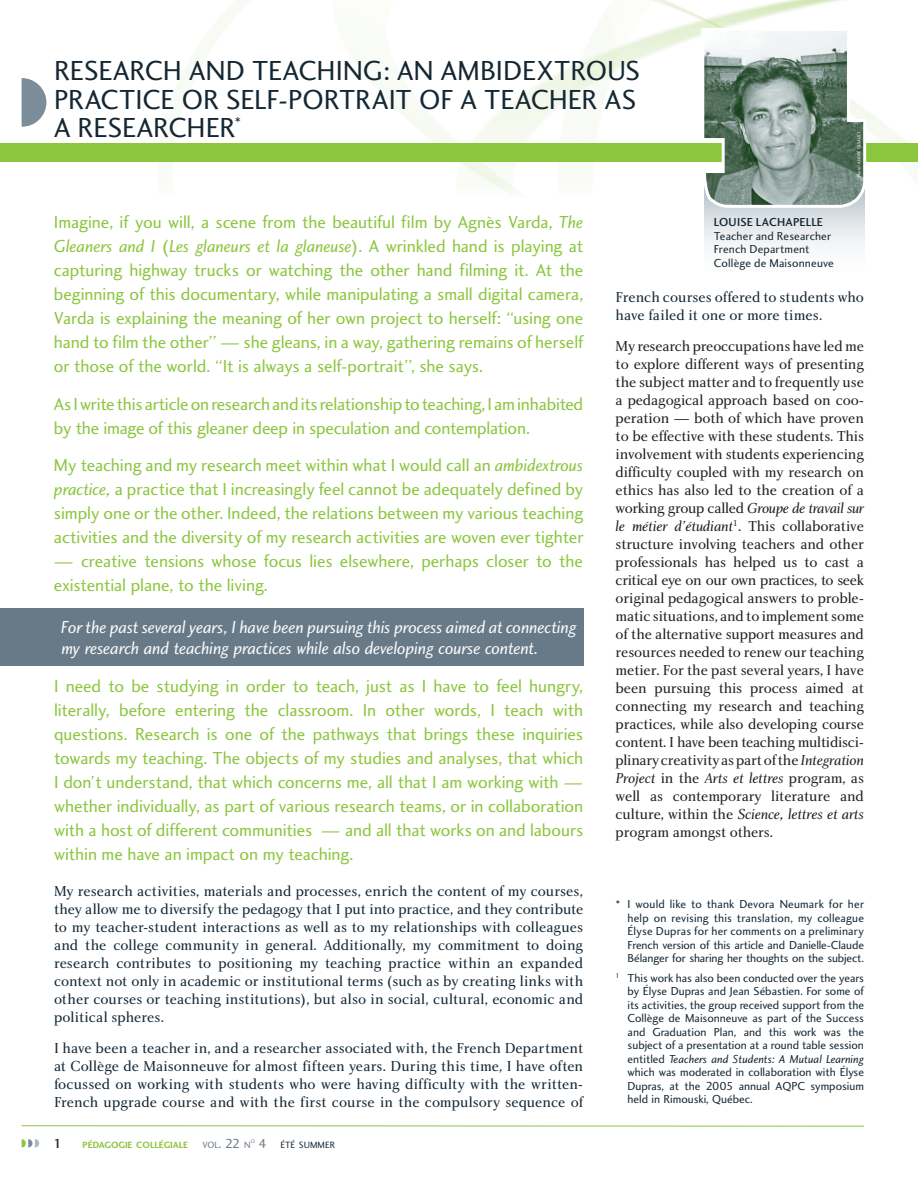
<style>
.page{position:relative;width:918px;height:1188px;background:#fff}
.page>*{position:absolute;margin:0;border:0;box-sizing:border-box;transform-origin:0 0}
.t1{font:28.5px/28.5px "Charlotte Sans Book Plain";color:#142733}
.t2{font:18px/24px "Charlotte Sans Book Plain";letter-spacing:-.01em;color:#8cc63f;text-align:justify}
.t3{font:18px/21px "Charlotte Sans Book Italic Plain";letter-spacing:-.01em;color:#f9fafb}
.t4{font:18px "Charlotte Sans Book Italic Plain";letter-spacing:-.01em;color:#8cc63f}
.t5{font:15px/18px "Charlotte Book Plain";color:#142733;text-align:justify}
.t6{font:15px/18px "Charlotte Book Plain";letter-spacing:-.01em;color:#231f20;text-align:justify}
.t7{font:15px "Charlotte Book Italic Plain";letter-spacing:-.01em;color:#231f20}
.t8{font:13.5px "Charlotte Sans Medium Plain";color:#142733}
.t9{font:12px/13.5px "Charlotte Sans Book Plain";color:#142733;text-align:justify}
.t10{font:12px "Charlotte Sans Book Italic Plain";color:#142733}
.t11{font:12px "Charlotte Sans Medium Plain";letter-spacing:.02em;color:#142733}
.t12{font:9.45px "Charlotte Sans Bold Plain";color:#8cc63f}
.t13{font:9.45px "Charlotte Sans Book Plain";color:#142733}
.t14{font:9.45px "Charlotte Sans Book Plain";color:#687a88}
.t15{font:5.55px "Charlotte Sans Book Plain";color:#687a88}
.t16{font:4.5px "Charlotte Sans Book Plain";letter-spacing:-.01em;color:#f1f7e8}
.s1{font-family:"Charlotte Sans Book Italic Plain"}
.s2{font-family:"Charlotte Sans Book Plain"}
.s3{font-size:13.5px}
.s4{font-size:13.5px;color:#687a88}
.s5{font-family:"Charlotte Book Italic Plain"}
.s6{font-family:"Charlotte Book Plain"}
</style>
<div class="page">
<img style="left:0;top:0;width:918px;height:193px">
<svg style="left:704px;top:209px;width:161px;height:38px"></svg>
<svg style="left:22px;top:78px;width:24px;height:49px"></svg>
<div style="left:0;top:144px;width:918px;height:18px;background:#8cc63f"></div>
<svg style="left:700px;top:26px;width:168px;height:183px"></svg>
<hr style="left:22px;top:1125px;width:842px;height:2px;background:#8cc63f">
<svg style="left:22px;top:1139px;width:17px;height:9px"></svg>
<div style="left:0;top:609px;width:583px;height:57px;background:#687a88"></div>
<h1 class="t1" style="left:54px;top:59px;width:588px">RESEARCH AND TEACHING: AN AMBIDEXTROUS<br>PRACTICE OR SELF-PORTRAIT OF A TEACHER AS<br>A RESEARCHER<sup>*</sup></h1>
<p class="t16" style="left:857px;top:177px;width:47px;rotate:-90deg">Photo : ANDRÉ CASAULT</p>
<p class="t2" style="left:54px;top:212px;width:531px">Imagine, if you will, a scene from the beautiful film by Agnès Varda, <span class="s1">The</span></p>
<p class="t4" style="left:54px;top:239px;width:531px">Gleaners and I <span class="s2">(</span>Les glaneurs et la glaneuse<span class="s2">). A wrinkled hand is playing at</span></p>
<p class="t2" style="left:54px;top:260px;width:531px">capturing highway trucks or watching the other hand filming it. At the beginning of this documentary, while manipulating a small digital camera, Varda is explaining the meaning of her own project to herself: ‘‘using one hand to film the other’’ — she gleans, in a way, gathering remains of herself or those of the world. ‘‘It is always a self-portrait’’, she says.</p>
<p class="t2" style="left:54px;top:393px;width:531px">As I write this article on research and its relationship to teaching, I am inhabited by the image of this gleaner deep in speculation and contemplation.</p>
<p class="t2" style="left:54px;top:455px;width:531px">My teaching and my research meet within what I would call an <span class="s1">ambidextrous practice,</span> a practice that I increasingly feel cannot be adequately defined by simply one or the other. Indeed, the relations between my various teaching activities and the diversity of my research activities are woven ever tighter</p>
<p class="t2" style="left:54px;top:551px;width:531px">— creative tensions whose focus lies elsewhere, perhaps closer to the existential plane, to the living.</p>
<p class="t3" style="left:61px;top:618px;width:517px">For the past several years, I have been pursuing this process aimed at connecting my research and teaching practices while also developing course content.</p>
<p class="t2" style="left:54px;top:675px;width:531px">I need to be studying in order to teach, just as I have to feel hungry, literally, before entering the classroom. In other words, I teach with questions. Research is one of the pathways that brings these inquiries towards my teaching. The objects of my studies and analyses, that which I don’t understand, that which concerns me, all that I am working with — whether individually, as part of various research teams, or in collaboration with a host of different communities — and all that works on and labours within me have an impact on my teaching.</p>
<p class="t5" style="left:54px;top:883px;width:531px">My research activities, materials and processes, enrich the content of my courses, they allow me to diversify the pedagogy that I put into practice, and they contribute to my teacher-student interactions as well as to my relationships with colleagues and the college community in general. Additionally, my commitment to doing research contributes to positioning my teaching practice within an expanded context not only in academic or institutional terms (such as by creating links with other courses or teaching institutions), but also in social, cultural, economic and political spheres.</p>
<p class="t5" style="left:54px;top:1041px;width:531px">I have been a teacher in, and a researcher associated with, the French Department at Collège de Maisonneuve for almost fifteen years. During this time, I have often focussed on working with students who were having difficulty with the written-French upgrade course and with the first course in the compulsory sequence of</p>
<p class="t8" style="left:54px;top:1138px;width:10px">1</p>
<p class="t12" style="left:82px;top:1141px;width:107px">PÉDAGOGIE COLLÉGIALE</p>
<p class="t14" style="left:202px;top:1141px;width:50px">VOL<span class="s3">. 22</span> N</p>
<p class="t15" style="left:251px;top:1139px;width:6px">O</p>
<p class="t13" style="left:259px;top:1141px;width:78px"><span class="s4">4</span> ÉTÉ SUMMER</p>
<p class="t11" style="left:714px;top:217px;width:111px">LOUISE LACHAPELLE</p>
<p class="t9" style="left:714px;top:230px;width:122px;text-align:left">Teacher and Researcher<br>French Department<br>Collège de Maisonneuve</p>
<p class="t5" style="left:616px;top:289px;width:250px">French courses offered to students who have failed it one or more times.</p>
<p class="t6" style="left:616px;top:339px;width:250px">My research preoccupations have led me to explore different ways of presenting the subject matter and to frequently use a pedagogical approach based on coo&shy;peration — both of which have proven to be effective with these students. This involvement with students experiencing difficulty coupled with my research on ethics has also led to the creation of a working group called <span class="s5">Groupe de travail sur</span></p>
<p class="t7" style="left:616px;top:520px;width:250px">le métier d’étudiant<sup>1</sup><span class="s6">. This collaborative</span></p>
<p class="t6" style="left:616px;top:537px;width:250px">structure involving teachers and other professionals has helped us to cast a critical eye on our own practices, to seek original pedagogical answers to proble&shy;matic situations, and to implement some of the alternative support measures and resources needed to renew our teaching metier. For the past several years, I have been pursuing this process aimed at connecting my research and teaching practices, while also developing course content. I have been teaching multidisci&shy;plinary creativity as part of the <span class="s5">Integration</span></p>
<p class="t7" style="left:616px;top:772px;width:250px">Project <span class="s6">in the</span> Arts et lettres <span class="s6">program, as</span></p>
<p class="t6" style="left:616px;top:789px;width:250px">well as contemporary literature and</p>
<p class="t7" style="left:616px;top:808px;width:250px"><span class="s6">culture, within the</span> Science, lettres et arts</p>
<p class="t6" style="left:616px;top:825px;width:159px">program amongst others.</p>
<p class="t9" style="left:628px;top:898px;width:238px;text-indent:-12px">* I would like to thank Devora Neumark for her help on revising this translation, my colleague Élyse Dupras for her comments on a preliminary French version of this article and Danielle-Claude Bélanger for sharing her thoughts on the subject.</p>
<p class="t9" style="left:628px;top:972px;width:238px;text-indent:-12px"><sup>1</sup> This work has also been conducted over the years by Élyse Dupras and Jean Sébastien. For some of its activities, the group received support from the Collège de Maisonneuve as part of the Success and Graduation Plan, and this work was the subject of a presentation at a round table session</p>
<p class="t10" style="left:628px;top:1054px;width:238px"><span class="s2">entitled</span> Teachers and Students: A Mutual Learning</p>
<p class="t9" style="left:628px;top:1066px;width:238px">which was moderated in collaboration with Élyse Dupras, at the 2005 annual AQPC symposium held in Rimouski, Québec.</p>
</div>
